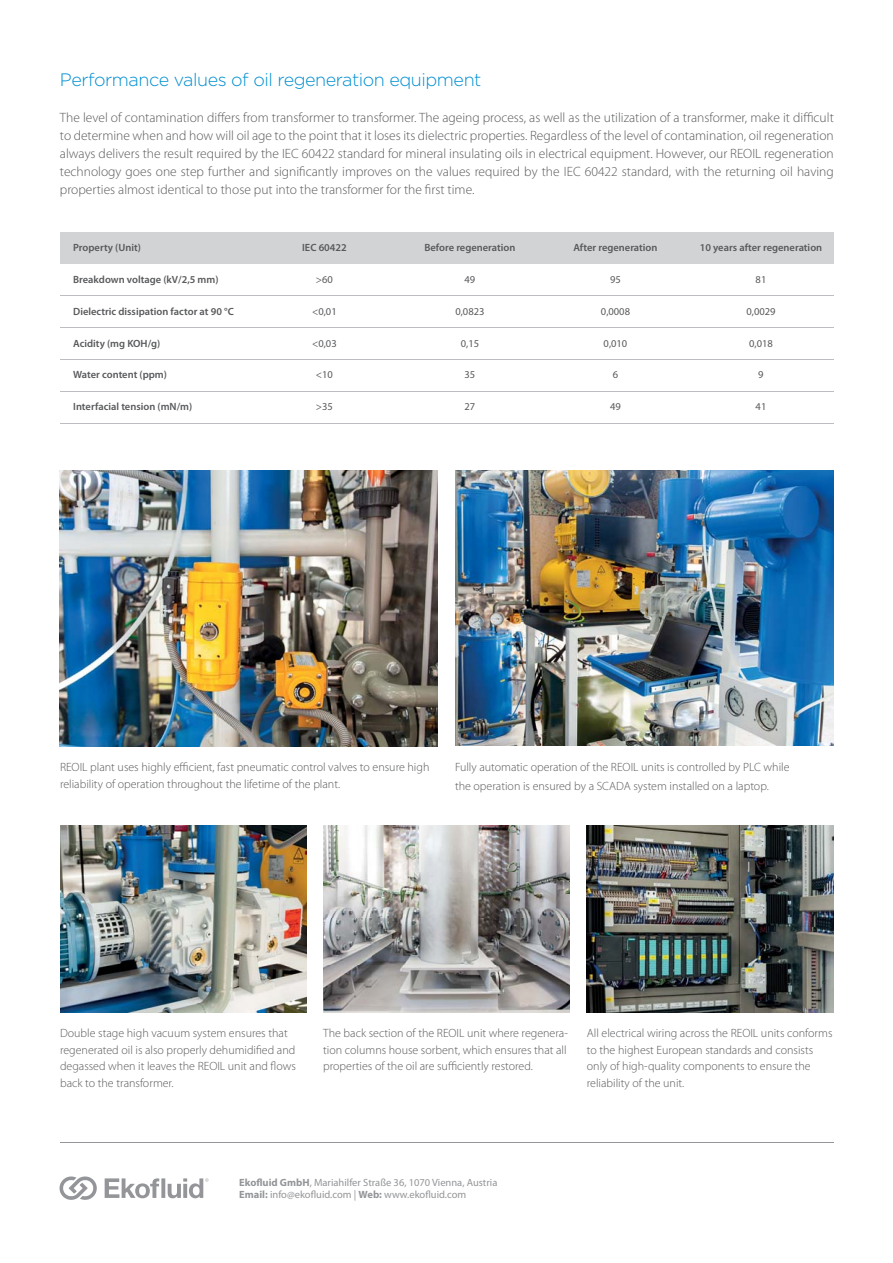
<style>
.page{position:relative;width:893px;height:1263px;background:#fff}
.page>*{position:absolute;margin:0;border:0;box-sizing:border-box;transform-origin:0 0}
.t1{font:300 18px "Gotham";letter-spacing:-.025em;color:#008fd0}
.t2{font:300 13.5px/18px "Myriad Pro";color:#58595b;text-align:justify}
.t3{font:300 12px/16.5px "Myriad Pro";color:#58595b}
.t4{font:600 10.5px "Myriad Pro";color:#58595b}
.t5{font:10.5px/12.6px "Myriad Pro";color:#939598}
.t6{font:10.5px "Myriad Pro";color:#58595b}
.s1{font-weight:700}
</style>
<div class="page">
<img style="left:455px;top:470px;width:378px;height:276px">
<img style="left:60px;top:470px;width:378px;height:277px">
<img style="left:60px;top:825px;width:247px;height:187px">
<img style="left:323px;top:825px;width:247px;height:187px">
<img style="left:587px;top:825px;width:246px;height:187px">
<svg style="left:105px;top:1178px;width:103px;height:20px"></svg>
<svg style="left:60px;top:1176px;width:37px;height:24px"></svg>
<hr style="left:60px;top:1142px;width:773px;height:1px;background:#939598">
<div style="left:60px;top:232px;width:774px;height:32px;background:#d1d3d4"></div>
<hr style="left:60px;top:295px;width:774px;height:1px;background:#bbbdc0">
<hr style="left:60px;top:327px;width:774px;height:1px;background:#bbbdc0">
<hr style="left:60px;top:359px;width:774px;height:1px;background:#bbbdc0">
<hr style="left:60px;top:391px;width:774px;height:1px;background:#bbbdc0">
<hr style="left:60px;top:423px;width:774px;height:1px;background:#bbbdc0">
<h1 class="t1" style="left:60px;top:71px;width:423px">Performance values of oil regeneration equipment</h1>
<p class="t2" style="left:60px;top:110px;width:775px">The level of contamination differs from transformer to transformer. The ageing process, as well as the utilization of a transformer, make it difficult to determine when and how will oil age to the point that it loses its dielectric properties. Regardless of the level of contamination, oil regeneration always delivers the result required by the IEC 60422 standard for mineral insulating oils in electrical equipment. However, our REOIL regeneration technology goes one step further and significantly improves on the values required by the IEC 60422 standard, with the returning oil having properties almost identical to those put into the transformer for the first time.</p>
<p class="t4" style="left:73px;top:244px;width:69px">Property (Unit)</p>
<p class="t4" style="left:302px;top:244px;width:46px">IEC 60422</p>
<p class="t4" style="left:424px;top:244px;width:93px">Before regeneration</p>
<p class="t4" style="left:573px;top:244px;width:86px">After regeneration</p>
<p class="t4" style="left:700px;top:244px;width:124px">10 years after regeneration</p>
<p class="t4" style="left:73px;top:275px;width:147px">Breakdown voltage (kV/2,5 mm)</p>
<p class="t6" style="left:316px;top:273px;width:19px">&gt;60</p>
<p class="t6" style="left:465px;top:273px;width:12px">49</p>
<p class="t6" style="left:610px;top:273px;width:12px">95</p>
<p class="t6" style="left:756px;top:273px;width:12px">81</p>
<p class="t4" style="left:73px;top:307px;width:162px">Dielectric dissipation factor at 90 °C</p>
<p class="t6" style="left:312px;top:305px;width:26px">&lt;0,01</p>
<p class="t6" style="left:455px;top:305px;width:31px">0,0823</p>
<p class="t6" style="left:601px;top:305px;width:31px">0,0008</p>
<p class="t6" style="left:746px;top:305px;width:31px">0,0029</p>
<p class="t4" style="left:73px;top:339px;width:89px">Acidity (mg KOH/g)</p>
<p class="t6" style="left:312px;top:337px;width:26px">&lt;0,03</p>
<p class="t6" style="left:461px;top:337px;width:20px">0,15</p>
<p class="t6" style="left:604px;top:337px;width:25px">0,010</p>
<p class="t6" style="left:749px;top:337px;width:25px">0,018</p>
<p class="t4" style="left:73px;top:371px;width:95px">Water content (ppm)</p>
<p class="t6" style="left:316px;top:369px;width:19px">&lt;10</p>
<p class="t6" style="left:465px;top:369px;width:12px">35</p>
<p class="t6" style="left:613px;top:369px;width:7px">6</p>
<p class="t6" style="left:758px;top:369px;width:7px">9</p>
<p class="t4" style="left:73px;top:403px;width:121px">Interfacial tension (mN/m)</p>
<p class="t6" style="left:316px;top:400px;width:19px">&gt;35</p>
<p class="t6" style="left:465px;top:400px;width:12px">27</p>
<p class="t6" style="left:610px;top:400px;width:12px">49</p>
<p class="t6" style="left:756px;top:400px;width:12px">41</p>
<p class="t3" style="left:60px;top:760px;width:371px">REOIL plant uses highly efficient, fast pneumatic control valves to ensure high reliability of operation throughout the lifetime of the plant.</p>
<p class="t3" style="left:455px;top:759px;width:336px;line-height:18.6px">Fully automatic operation of the REOIL units is controlled by PLC while the operation is ensured by a SCADA system installed on a laptop.</p>
<p class="t3" style="left:60px;top:1026px;width:237px">Double stage high vacuum system ensures that regenerated oil is also properly dehumidified and degassed when it leaves the REOIL unit and flows back to the transformer.</p>
<p class="t3" style="left:323px;top:1026px;width:246px;text-align:justify">The back section of the REOIL unit where regenera&shy;tion columns house sorbent, which ensures that all properties of the oil are sufficiently restored.</p>
<p class="t3" style="left:587px;top:1026px;width:247px">All electrical wiring across the REOIL units conforms to the highest European standards and consists only of high-quality components to ensure the reliability of the unit.</p>
<p class="t5" style="left:239px;top:1175px;width:260px"><span class="s1">Ekofluid GmbH</span>, Mariahilfer Straße 36, 1070 Vienna, Austria<br><span class="s1">Email:</span> info@ekofluid.com | <span class="s1">Web:</span> www.ekofluid.com</p>
</div>
